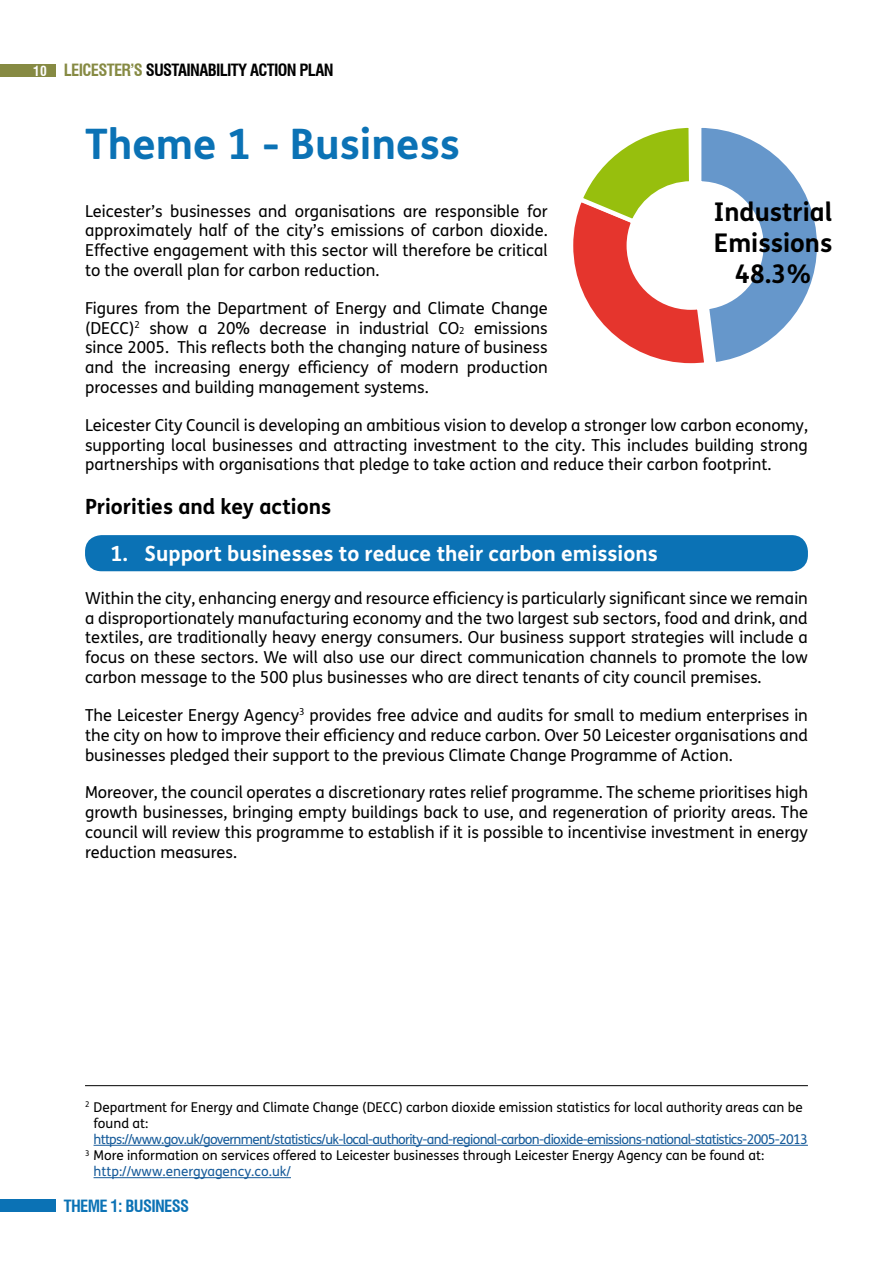
<style>
.page{position:relative;width:893px;height:1263px;background:#fff}
.page>*{position:absolute;margin:0;border:0;box-sizing:border-box;transform-origin:0 0}
.t1{font:700 42px "FS Me";color:#0b72b5}
.t2{font:700 25.8px/30.9px "FS Me";color:#000;text-align:center}
.t3{font:700 21px "FS Me";color:#fff}
.t4{font:700 21px "FS Me";color:#000}
.t5{font:16.5px/19.8px "FS Me";color:#000;text-align:justify}
.t6{font:700 condensed 16.5px "Swiss 721 BT";letter-spacing:-.04em;color:#000}
.t7{font:700 condensed 16.5px "Swiss 721 BT";letter-spacing:-.04em;color:#0b72b5}
.t8{font:13.5px/16.2px "FS Me";color:#000}
.t9{font:13.5px "FS Me";letter-spacing:-.05em;color:#165b9a}
.t10{font:13.5px "FS Me";color:#165b9a}
.s1{font-size:13.5px;color:#fff}
.s2{color:#868a43}
.s3{font-size:9.6px}
</style>
<div class="page">
<div style="left:0;top:64px;width:55px;height:13px;background:#868a43"></div>
<div style="left:0;top:1199px;width:55px;height:13px;background:#0b72b5"></div>
<div style="left:85px;top:535px;width:723px;height:36px;background:#0b72b5;border-radius:16px"></div>
<hr style="left:94px;top:1145px;width:714px;height:1px;background:#165b9a">
<hr style="left:94px;top:1177px;width:197px;height:1px;background:#165b9a">
<hr style="left:85px;top:1085px;width:723px;height:1px;background:#000">
<svg style="left:573px;top:127px;width:244px;height:237px"></svg>
<p class="t6" style="left:33px;top:60px;width:302px"><span class="s1">10</span> <span class="s2">LEICESTER’S</span> SUSTAINABILITY ACTION PLAN</p>
<h1 class="t1" style="left:85px;top:112px;width:376px">Theme 1 - Business</h1>
<h2 class="t2" style="left:714px;top:195px;width:120px">Industrial<br>Emissions<br>48.3%</h2>
<p class="t5" style="left:85px;top:200px;width:464px">Leicester’s businesses and organisations are responsible for approximately half of the city’s emissions of carbon dioxide.<br>Effective engagement with this sector will therefore be critical to the overall plan for carbon reduction.</p>
<p class="t5" style="left:85px;top:298px;width:464px">Figures from the Department of Energy and Climate Change (DECC)<sup>2</sup> show a 20% decrease in industrial CO<span class="s3">2</span> emissions since 2005. This reflects both the changing nature of business and the increasing energy efficiency of modern production processes and building management systems.</p>
<p class="t5" style="left:85px;top:415px;width:724px">Leicester City Council is developing an ambitious vision to develop a stronger low carbon economy, supporting local businesses and attracting investment to the city. This includes building strong partnerships with organisations that pledge to take action and reduce their carbon footprint.</p>
<p class="t4" style="left:85px;top:490px;width:248px">Priorities and key actions</p>
<p class="t3" style="left:111px;top:537px;width:549px">1. Support businesses to reduce their carbon emissions</p>
<p class="t5" style="left:85px;top:588px;width:724px">Within the city, enhancing energy and resource efficiency is particularly significant since we remain a disproportionately manufacturing economy and the two largest sub sectors, food and drink, and textiles, are traditionally heavy energy consumers. Our business support strategies will include a focus on these sectors. We will also use our direct communication channels to promote the low carbon message to the 500 plus businesses who are direct tenants of city council premises.</p>
<p class="t5" style="left:85px;top:705px;width:724px">The Leicester Energy Agency<sup>3</sup> provides free advice and audits for small to medium enterprises in the city on how to improve their efficiency and reduce carbon. Over 50 Leicester organisations and businesses pledged their support to the previous Climate Change Programme of Action.</p>
<p class="t5" style="left:85px;top:782px;width:724px">Moreover, the council operates a discretionary rates relief programme. The scheme prioritises high growth businesses, bringing empty buildings back to use, and regeneration of priority areas. The council will review this programme to establish if it is possible to incentivise investment in energy reduction measures.</p>
<p class="t8" style="left:94px;top:1098px;width:711px;text-indent:-9px"><sup>2</sup> Department for Energy and Climate Change (DECC) carbon dioxide emission statistics for local authority areas can be found at:</p>
<p class="t9" style="left:94px;top:1130px;width:716px">https://www.gov.uk/government/statistics/uk-local-authority-and-regional-carbon-dioxide-emissions-national-statistics-2005-2013</p>
<p class="t8" style="left:85px;top:1147px;width:681px"><sup>3</sup> More information on services offered to Leicester businesses through Leicester Energy Agency can be found at:</p>
<p class="t10" style="left:94px;top:1162px;width:199px">http://www.energyagency.co.uk/</p>
<p class="t7" style="left:64px;top:1196px;width:127px">THEME 1: BUSINESS</p>
</div>
